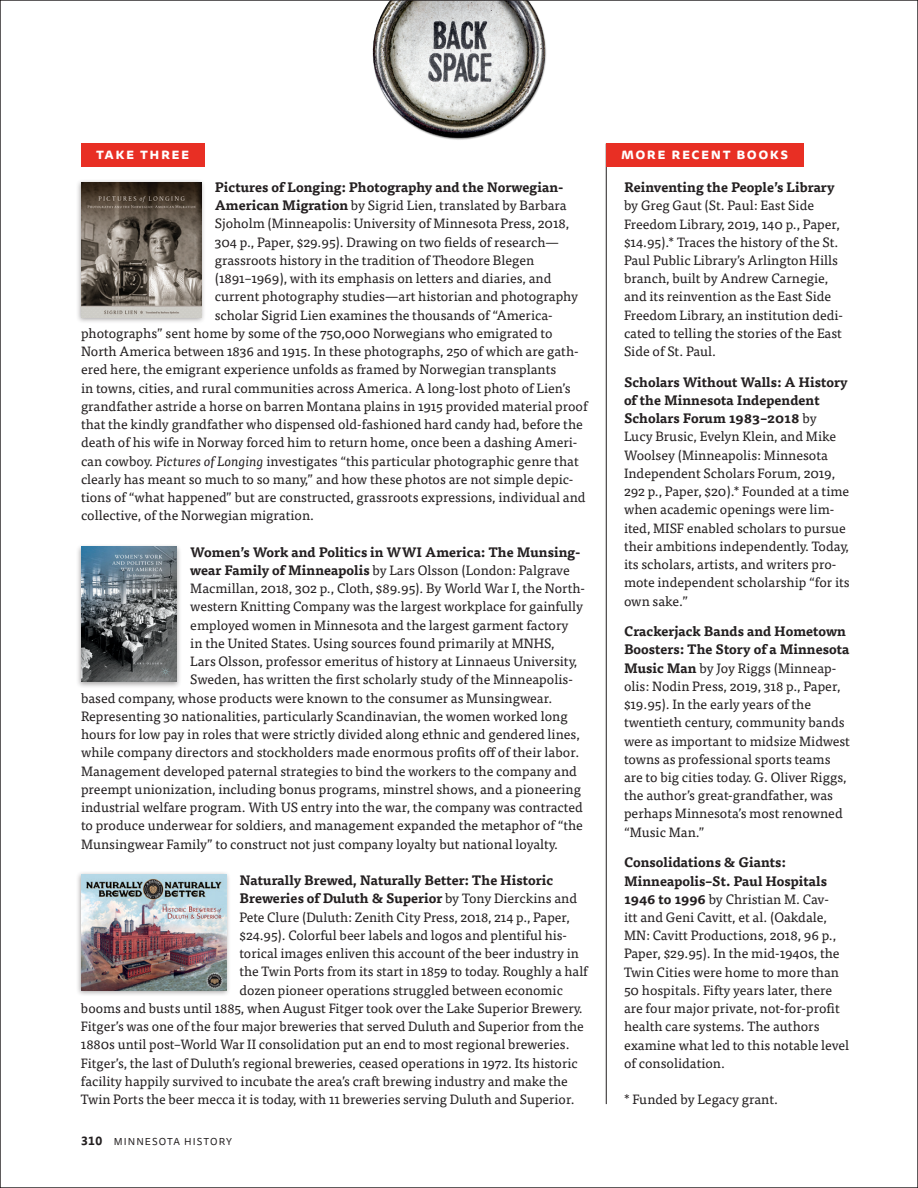
<style>
.page{position:relative;width:918px;height:1188px;background:#fff}
.page>*{position:absolute;margin:0;border:0;box-sizing:border-box;transform-origin:0 0}
.t1{font:700 15px "Tisa Sans Pro";letter-spacing:.1em;color:#fff}
.t2{font:13.5px/18.3px "Tisa Pro";color:#231f20}
.t3{font:700 13.5px "Tisa Pro";color:#231f20}
.t4{font:10.05px "Tisa Sans Pro";letter-spacing:.11em;color:#231f20}
.s1{font-weight:700}
.s2{font-style:italic}
.s3{font-weight:400}
.s4{font-weight:700;font-size:12px}
</style>
<div class="page">
<img style="left:372px;top:2px;width:175px;height:138px">
<div style="left:81px;top:144px;width:123px;height:23px;background:#e82f24"></div>
<hr style="left:606px;top:144px;width:1px;height:960px;background:#231f20">
<div style="left:606px;top:144px;width:197px;height:23px;background:#e82f24"></div>
<div style="left:76px;top:871px;width:155px;height:126px;background:#231f20;opacity:.4"></div>
<img style="left:81px;top:875px;width:145px;height:116px">
<div style="left:76px;top:179px;width:130px;height:145px;background:#231f20;opacity:.4"></div>
<img style="left:81px;top:182px;width:120px;height:135px">
<div style="left:76px;top:543px;width:106px;height:146px;background:#231f20;opacity:.4"></div>
<img style="left:81px;top:547px;width:96px;height:135px">
<p class="t1" style="left:96px;top:143px;width:95px">take three</p>
<p class="t1" style="left:621px;top:143px;width:169px">more recent books</p>
<p class="t3" style="left:624px;top:176px;width:212px">Reinventing the People’s Library</p>
<p class="t2" style="left:624px;top:196px;width:221px">by Greg Gaut (St. Paul: East Side Freedom Library, 2019, 140 p., Paper, $14.95).* Traces the history of the St.<br>Paul Public Library’s Arlington Hills branch, built by Andrew Carnegie, and its reinvention as the East Side Freedom Library, an institution dedi&shy;cated to telling the stories of the East Side of St. Paul.</p>
<p class="t2" style="left:624px;top:372px;width:227px"><span class="s1">Scholars Without Walls: A History of the Minnesota Independent Scholars Forum 1983–2018</span> by<br>Lucy Brusic, Evelyn Klein, and Mike Woolsey (Minneapolis: Minnesota Independent Scholars Forum, 2019, 292 p., Paper, $20).* Founded at a time when academic openings were lim&shy;ited, MISF enabled scholars to pursue their ambitions independently. Today, its scholars, artists, and writers pro&shy;mote independent scholarship “for its own sake.”</p>
<p class="t2" style="left:624px;top:621px;width:228px"><span class="s1">Crackerjack Bands and Hometown Boosters: The Story of a Minnesota Music Man</span> by Joy Riggs (Minneap&shy;olis: Nodin Press, 2019, 318 p., Paper, $19.95). In the early years of the twentieth century, community bands were as important to midsize Midwest towns as professional sports teams are to big cities today. G. Oliver Riggs, the author’s great- grandfather, was perhaps Minnesota’s most renowned “Music Man.”</p>
<p class="t2" style="left:624px;top:853px;width:227px"><span class="s1">Consolidations &amp; Giants:<br>Minneapolis–St. Paul Hospitals 1946 to 1996</span> by Christian M. Cav-<br>itt and Geni Cavitt, et al. (Oakdale, MN: Cavitt Productions, 2018, 96 p., Paper, $29.95). In the mid- 1940s, the Twin Cities were home to more than 50 hospitals. Fifty years later, there are four major private, not- for- profit health care systems. The authors examine what led to this notable level of consolidation.</p>
<p class="t3" style="left:215px;top:176px;width:350px">Pictures of Longing: Photography and the Norwegian-</p>
<p class="t2" style="left:215px;top:196px;width:354px"><span class="s1">American Migration</span> by Sigrid Lien, translated by Barbara</p>
<p class="t2" style="left:215px;top:214px;width:356px">Sjoholm (Minneapolis: University of Minnesota Press, 2018,</p>
<p class="t2" style="left:215px;top:232px;width:346px">304 p., Paper, $29.95). Drawing on two fields of research—</p>
<p class="t2" style="left:215px;top:250px;width:321px">grassroots history in the tradition of Theodore Blegen</p>
<p class="t2" style="left:215px;top:268px;width:338px">(1891–1969), with its emphasis on letters and diaries, and</p>
<p class="t2" style="left:215px;top:287px;width:365px">current photography studies—art historian and photography</p>
<p class="t2" style="left:215px;top:305px;width:337px">scholar Sigrid Lien examines the thousands of “America-</p>
<p class="t2" style="left:81px;top:323px;width:473px">photographs” sent home by some of the 750,000 Norwegians who emigrated to</p>
<p class="t2" style="left:81px;top:341px;width:499px">North America between 1836 and 1915. In these photographs, 250 of which are gath-</p>
<p class="t2" style="left:81px;top:360px;width:477px">ered here, the emigrant experience unfolds as framed by Norwegian transplants</p>
<p class="t2" style="left:81px;top:378px;width:491px">in towns, cities, and rural communities across America. A long- lost photo of Lien’s</p>
<p class="t2" style="left:81px;top:396px;width:509px">grandfather astride a horse on barren Montana plains in 1915 provided material proof</p>
<p class="t2" style="left:81px;top:414px;width:503px">that the kindly grandfather who dispensed old- fashioned hard candy had, before the</p>
<p class="t2" style="left:81px;top:433px;width:498px">death of his wife in Norway forced him to return home, once been a dashing Ameri-</p>
<p class="t2" style="left:81px;top:451px;width:499px">can cowboy. <span class="s2">Pictures of Longing</span> investigates “this particular photographic genre that</p>
<p class="t2" style="left:81px;top:469px;width:494px">clearly has meant so much to so many,” and how these photos are not simple depic-</p>
<p class="t2" style="left:81px;top:487px;width:506px">tions of “what happened” but are constructed, grassroots expressions, individual and</p>
<p class="t2" style="left:81px;top:506px;width:235px">collective, of the Norwegian migration.</p>
<p class="t3" style="left:190px;top:541px;width:390px">Women’s Work and Politics in WWI America: The Munsing-</p>
<p class="t2" style="left:190px;top:560px;width:381px"><span class="s1">wear Family of Minneapolis</span> by Lars Olsson (London: Palgrave</p>
<p class="t2" style="left:190px;top:579px;width:396px">Macmillan, 2018, 302 p., Cloth, $89.95). By World War I, the North-</p>
<p class="t2" style="left:190px;top:597px;width:394px">western Knitting Company was the largest workplace for gainfully</p>
<p class="t2" style="left:190px;top:615px;width:380px">employed women in Minnesota and the largest garment factory</p>
<p class="t2" style="left:190px;top:633px;width:366px">in the United States. Using sources found primarily at MNHS,</p>
<p class="t2" style="left:190px;top:651px;width:389px">Lars Olsson, professor emeritus of history at Linnaeus University,</p>
<p class="t2" style="left:190px;top:670px;width:382px">Sweden, has written the first scholarly study of the Minneapolis-</p>
<p class="t2" style="left:81px;top:688px;width:473px">based company, whose products were known to the consumer as Munsingwear.</p>
<p class="t2" style="left:81px;top:706px;width:488px">Representing 30 nationalities, particularly Scandinavian, the women worked long</p>
<p class="t2" style="left:81px;top:724px;width:500px">hours for low pay in roles that were strictly divided along ethnic and gendered lines,</p>
<p class="t2" style="left:81px;top:743px;width:500px">while company directors and stockholders made enormous profits off of their labor.</p>
<p class="t2" style="left:81px;top:761px;width:497px">Management developed paternal strategies to bind the workers to the company and</p>
<p class="t2" style="left:81px;top:779px;width:502px">preempt unionization, including bonus programs, minstrel shows, and a pioneering</p>
<p class="t2" style="left:81px;top:797px;width:503px">industrial welfare program. With US entry into the war, the company was contracted</p>
<p class="t2" style="left:81px;top:816px;width:503px">to produce underwear for soldiers, and management expanded the metaphor of “the</p>
<p class="t2" style="left:81px;top:834px;width:479px">Munsingwear Family” to construct not just company loyalty but national loyalty.</p>
<p class="t3" style="left:240px;top:869px;width:315px">Naturally Brewed, Naturally Better: The Historic</p>
<p class="t3" style="left:240px;top:888px;width:339px">Breweries of Duluth &amp; Superior <span class="s3">by Tony Dierckins and</span></p>
<p class="t2" style="left:240px;top:907px;width:332px">Pete Clure (Duluth: Zenith City Press, 2018, 214 p., Paper,</p>
<p class="t2" style="left:240px;top:925px;width:329px">$24.95). Colorful beer labels and logos and plentiful his-</p>
<p class="t2" style="left:240px;top:943px;width:341px">torical images enliven this account of the beer industry in</p>
<p class="t2" style="left:240px;top:962px;width:351px">the Twin Ports from its start in 1859 to today. Roughly a half</p>
<p class="t2" style="left:240px;top:980px;width:325px">dozen pioneer operations struggled between economic</p>
<p class="t2" style="left:81px;top:998px;width:503px">booms and busts until 1885, when August Fitger took over the Lake Superior Brewery.</p>
<p class="t2" style="left:81px;top:1016px;width:504px">Fitger’s was one of the four major breweries that served Duluth and Superior from the</p>
<p class="t2" style="left:81px;top:1035px;width:490px">1880s until post–World War II consolidation put an end to most regional breweries.</p>
<p class="t2" style="left:81px;top:1053px;width:498px">Fitger’s, the last of Duluth’s regional breweries, ceased operations in 1972. Its historic</p>
<p class="t2" style="left:81px;top:1071px;width:488px">facility happily survived to incubate the area’s craft brewing industry and make the</p>
<p class="t2" style="left:81px;top:1089px;width:495px">Twin Ports the beer mecca it is today, with 11 breweries serving Duluth and Superior.</p>
<p class="t2" style="left:624px;top:1089px;width:156px">* Funded by Legacy grant.</p>
<p class="t4" style="left:81px;top:1134px;width:153px"><span class="s4">310</span> MINNESOTA HISTORY</p>
</div>
